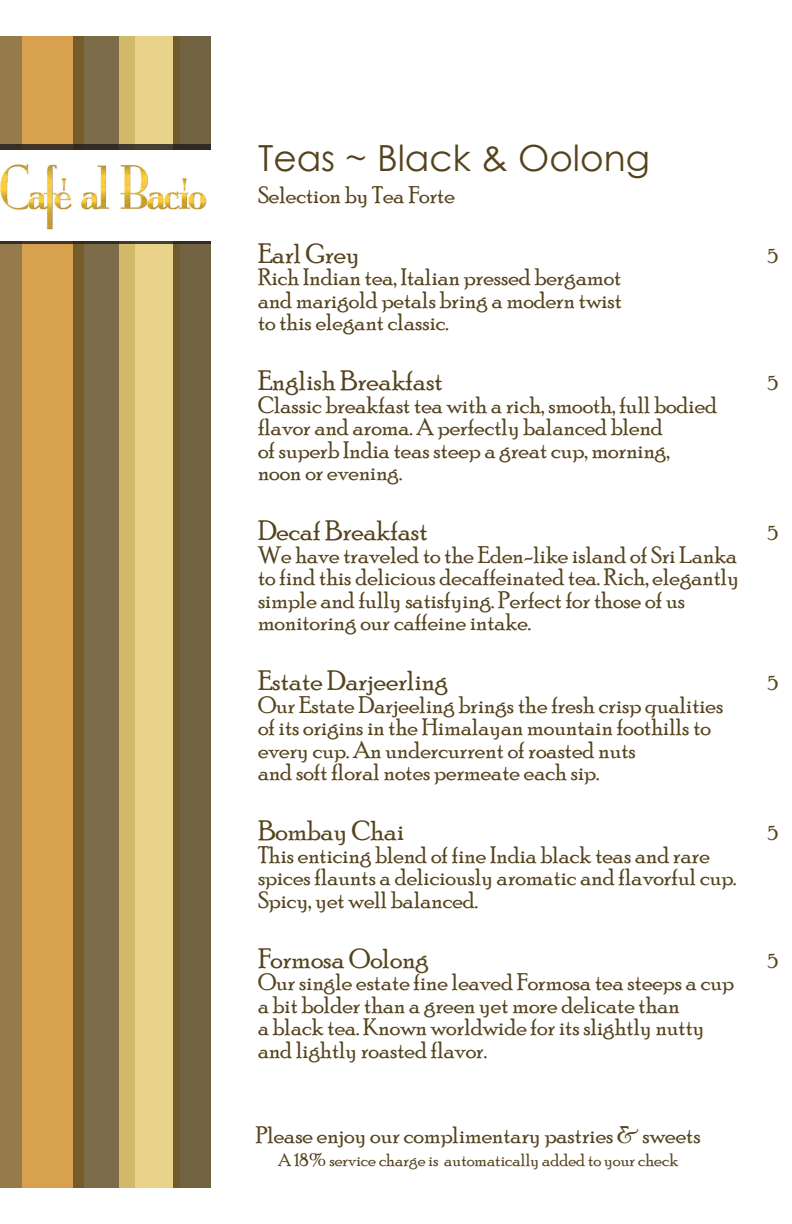
<style>
.page{position:relative;width:792px;height:1224px;background:#fff}
.page>*{position:absolute;margin:0;border:0;box-sizing:border-box;transform-origin:0 0}
.t1{font:36px "Century Gothic";color:#55431d}
.Beverage_name{font:28px "Poor Richard";color:#55431d}
.Description{font:24px/22.4px "Poor Richard";color:#55431d}
.Beverage_name-2{font:20px "Poor Richard";color:#55431d}
.t2{font:18px "Poor Richard";color:#55431d}
</style>
<div class="page">
<div style="left:0;top:36px;width:22px;height:1152px;background:#957a4c"></div>
<div style="left:22px;top:36px;width:61px;height:1152px;background:#d7a14f"></div>
<svg style="left:73px;top:36px;width:46px;height:1152px;background:#7b6741"></svg>
<svg style="left:119px;top:36px;width:54px;height:1152px;background:#e2cb80"></svg>
<div style="left:173px;top:36px;width:38px;height:1152px;background:linear-gradient(to right,#705e37,#736548)"></div>
<div style="left:0;top:144px;width:211px;height:100px;background:linear-gradient(to right,#3e3227,#38322b)"></div>
<img style="left:0;top:150px;width:211px;height:91px">
<p class="t1" style="left:258px;top:133px;width:393px">Teas ~ Black &amp; Oolong</p>
<p class="Description" style="left:258px;top:183px;width:198px">Selection by Tea Forte</p>
<p class="Beverage_name" style="left:258px;top:237px;width:103px">Earl Grey</p>
<p class="Beverage_name-2" style="left:768px;top:244px;width:12px">5</p>
<p class="Description" style="left:258px;top:265px;width:366px;text-align:justify">Rich Indian tea, Italian pressed bergamot and marigold petals bring a modern twist to this elegant classic.</p>
<p class="Beverage_name" style="left:258px;top:365px;width:186px">English Breakfast</p>
<p class="Beverage_name-2" style="left:768px;top:372px;width:12px">5</p>
<p class="Description" style="left:258px;top:393px;width:461px">Classic breakfast tea with a rich, smooth, full bodied flavor and aroma. A perfectly balanced blend<br>of superb India teas steep a great cup, morning, noon or evening.</p>
<p class="Beverage_name" style="left:258px;top:515px;width:171px">Decaf Breakfast</p>
<p class="Beverage_name-2" style="left:768px;top:522px;width:12px">5</p>
<p class="Description" style="left:258px;top:543px;width:483px">We have traveled to the Eden-like island of Sri Lanka to find this delicious decaffeinated tea. Rich, elegantly simple and fully satisfying. Perfect for those of us monitoring our caffeine intake.</p>
<p class="Beverage_name" style="left:258px;top:665px;width:192px">Estate Darjeerling</p>
<p class="Beverage_name-2" style="left:768px;top:672px;width:12px">5</p>
<p class="Description" style="left:258px;top:693px;width:467px">Our Estate Darjeeling brings the fresh crisp qualities of its origins in the Himalayan mountain foothills to every cup. An undercurrent of roasted nuts<br>and soft floral notes permeate each sip.</p>
<p class="Beverage_name" style="left:258px;top:815px;width:148px">Bombay Chai</p>
<p class="Beverage_name-2" style="left:768px;top:822px;width:12px">5</p>
<p class="Description" style="left:258px;top:843px;width:480px">This enticing blend of fine India black teas and rare spices flaunts a deliciously aromatic and flavorful cup.<br>Spicy, yet well balanced.</p>
<p class="Beverage_name" style="left:258px;top:942px;width:172px">Formosa Oolong</p>
<p class="Beverage_name-2" style="left:768px;top:949px;width:12px">5</p>
<p class="Description" style="left:258px;top:970px;width:478px">Our single estate fine leaved Formosa tea steeps a cup a bit bolder than a green yet more delicate than<br>a black tea. Known worldwide for its slightly nutty and lightly roasted flavor.</p>
<p class="Description" style="left:256px;top:1124px;width:447px">Please enjoy our complimentary pastries &amp; sweets</p>
<p class="t2" style="left:278px;top:1149px;width:402px">A 18% service charge is automatically added to your check</p>
</div>
